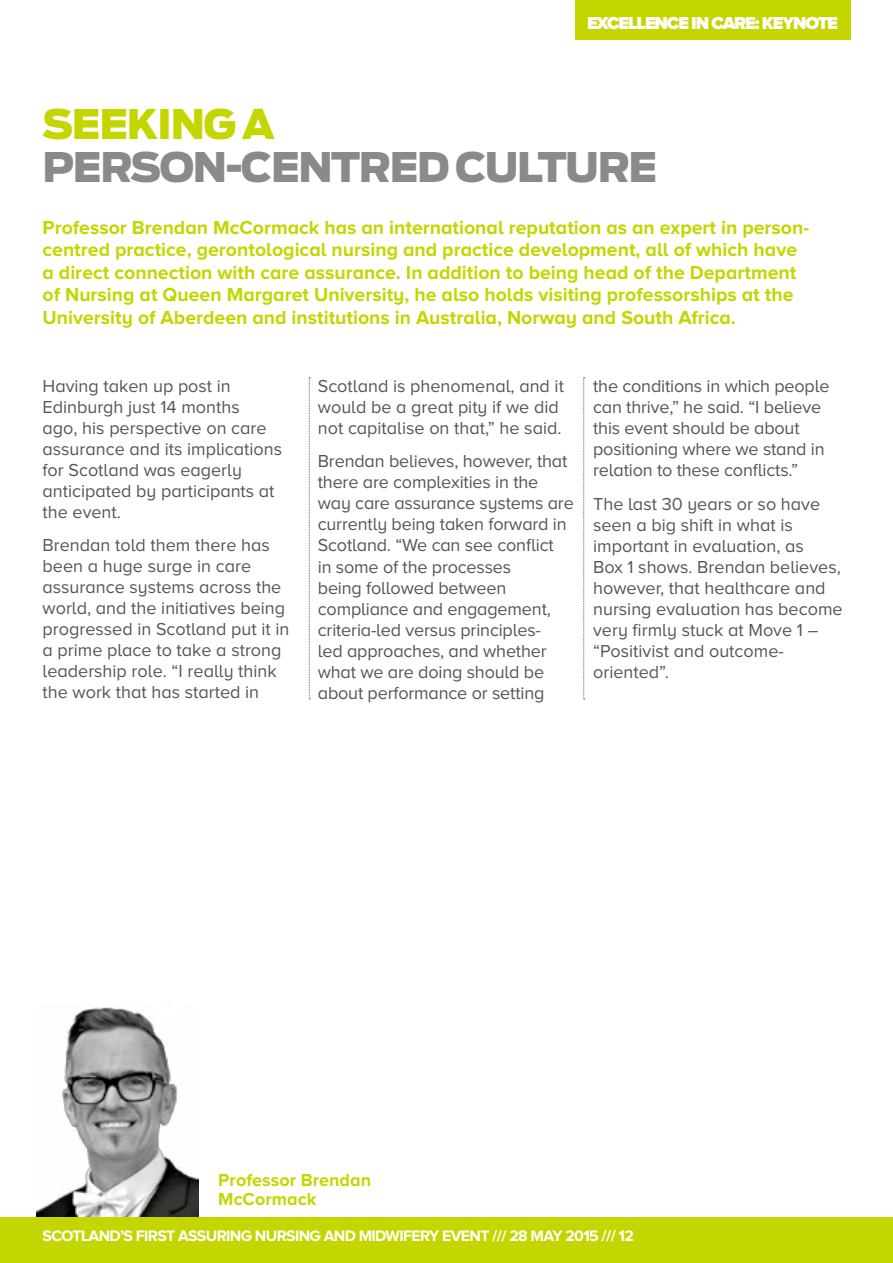
<style>
.page{position:relative;width:893px;height:1263px;background:#fff}
.page>*{position:absolute;margin:0;border:0;box-sizing:border-box;transform-origin:0 0}
.t1{font:900 40.5px "Antenna";letter-spacing:-.035em;color:#8a8a8d}
.t2{font:900 40.5px "Antenna";letter-spacing:-.035em;color:#c4d600}
.t3{font:700 19.5px/22.5px "Proxima Nova A";color:#c4d600}
.t4{font:18px/21px "Proxima Nova A";color:#55565a}
.t5{font:700 18px/19.5px "Proxima Nova A";color:#c4d600}
.t6{font:900 18px "Proxima Nova A";letter-spacing:-.065em;color:#fff}
.t7{font:700 15.75px "Proxima Nova A";letter-spacing:-.04em;color:#fff}
</style>
<div class="page">
<div style="left:575px;top:0;width:275px;height:39px;background:#c4d600"></div>
<img style="left:37px;top:1004px;width:162px;height:213px">
<svg style="left:309px;top:377px;width:1px;height:322px"></svg>
<svg style="left:583px;top:377px;width:2px;height:322px"></svg>
<div style="left:0;top:1217px;width:893px;height:46px;background:#c4d600"></div>
<p class="t6" style="left:587px;top:12px;width:252px">EXCELLENCE IN CARE: KEYNOTE</p>
<h1 class="t2" style="left:43px;top:100px;width:234px">SEEKING A</h1>
<h1 class="t1" style="left:43px;top:143px;width:616px">PERSON-CENTRED CULTURE</h1>
<p class="t3" style="left:43px;top:216px;width:768px">Professor Brendan McCormack has an international reputation as an expert in person&shy;centred practice, gerontological nursing and practice development, all of which have a direct connection with care assurance. In addition to being head of the Department of Nursing at Queen Margaret University, he also holds visiting professorships at the University of Aberdeen and institutions in Australia, Norway and South Africa.</p>
<p class="t4" style="left:43px;top:375px;width:241px">Having taken up post in<br>Edinburgh just 14 months<br>ago, his perspective on care assurance and its implications for Scotland was eagerly anticipated by participants at the event.</p>
<p class="t4" style="left:43px;top:535px;width:248px">Brendan told them there has been a huge surge in care assurance systems across the world, and the initiatives being progressed in Scotland put it in a prime place to take a strong leadership role. “I really think the work that has started in</p>
<p class="t4" style="left:318px;top:375px;width:248px">Scotland is phenomenal, and it would be a great pity if we did not capitalise on that,” he said.</p>
<p class="t4" style="left:318px;top:451px;width:257px">Brendan believes, however, that there are complexities in the way care assurance systems are currently being taken forward in<br>Scotland. “We can see conflict<br>in some of the processes<br>being followed between compliance and engagement, criteria-led versus principles-<br>led approaches, and whether what we are doing should be about performance or setting</p>
<p class="t4" style="left:593px;top:375px;width:238px">the conditions in which people can thrive,” he said. “I believe this event should be about positioning where we stand in relation to these conflicts.”</p>
<p class="t4" style="left:593px;top:493px;width:251px">The last 30 years or so have seen a big shift in what is important in evaluation, as<br>Box 1 shows. Brendan believes, however, that healthcare and nursing evaluation has become very firmly stuck at Move 1 – “Positivist and outcome&shy;oriented”.</p>
<p class="t5" style="left:218px;top:1170px;width:154px">Professor Brendan<br>McCormack</p>
<p class="t7" style="left:43px;top:1227px;width:593px">SCOTLAND’S FIRST ASSURING NURSING AND MIDWIFERY EVENT /// 28 MAY 2015 /// 12</p>
</div>
